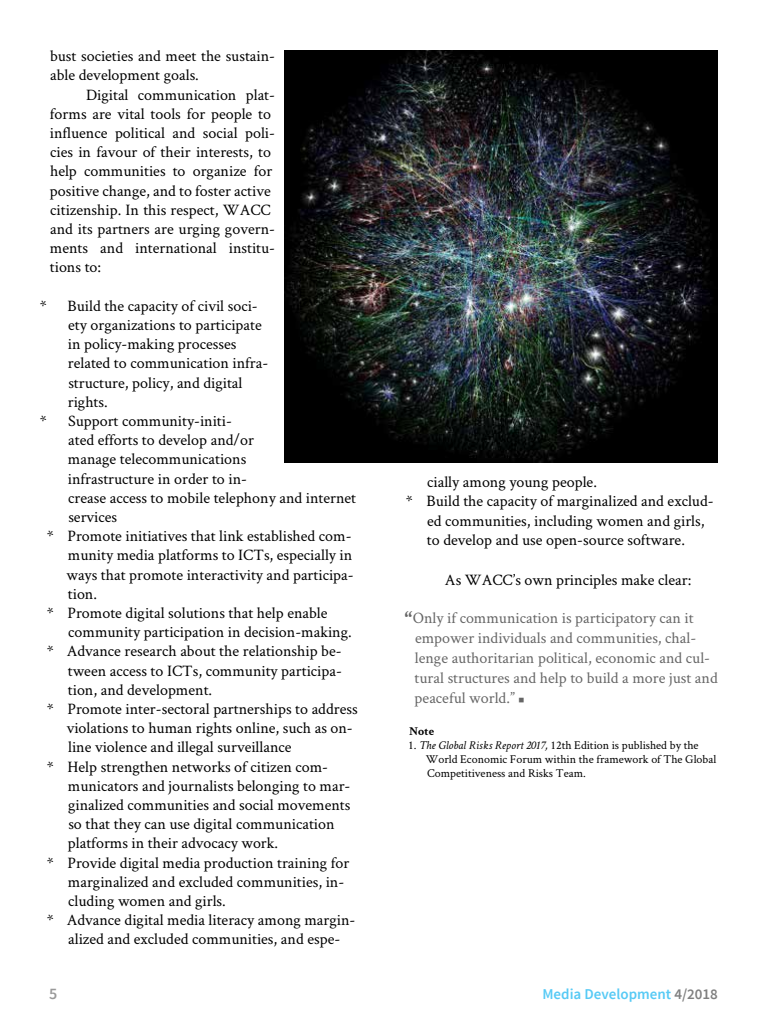
<style>
.page{position:relative;width:768px;height:1024px;background:#fff}
.page>*{position:absolute;margin:0;border:0;box-sizing:border-box;transform-origin:0 0}
.t1{font:16px/19.2px "Crimson Text";color:#000}
.Quotations{font:16px/20px "Crimson Text";color:#666}
.t2{font:600 16px "Source Sans Pro";color:#999}
.t3{font:600 15px "Source Sans Pro";color:#57caf5}
.Footnotes{font:12px/14px "Crimson Text";color:#000}
.Footnotes-2{font:700 12px "Crimson Text";color:#000}
.s1{font-family:"Crimson";font-weight:700;font-size:26px}
.s2{font-style:italic}
.s3{color:#808080}
</style>
<div class="page">
<img style="left:285px;top:50px;width:433px;height:412px">
<p class="t1" style="left:50px;top:46px;width:226px">bust societies and meet the sustain&shy;able development goals.</p>
<p class="t1" style="left:50px;top:84px;width:227px;text-indent:36px">Digital communication plat&shy;forms are vital tools for people to influence political and social poli&shy;cies in favour of their interests, to help communities to organize for positive change, and to foster active citizenship. In this respect, WACC and its partners are urging govern&shy;ments and international institu&shy;tions to:</p>
<p class="t1" style="left:68px;top:296px;width:202px;text-indent:-28px">* Build the capacity of civil soci&shy;ety organizations to participate in policy-making processes related to communication infra&shy;structure, policy, and digital rights.</p>
<p class="t1" style="left:68px;top:411px;width:290px;text-indent:-28px">* Support community-initi-<br>ated efforts to develop and/or<br>manage telecommunications<br>infrastructure in order to in-<br>crease access to mobile telephony and internet services</p>
<p class="t1" style="left:67px;top:526px;width:289px;text-indent:-20px">* Promote initiatives that link established com&shy;munity media platforms to ICTs, especially in ways that promote interactivity and participa&shy;tion.</p>
<p class="t1" style="left:68px;top:603px;width:285px;text-indent:-21px">* Promote digital solutions that help enable community participation in decision-making.</p>
<p class="t1" style="left:68px;top:641px;width:275px;text-align:justify;text-indent:-21px">* Advance research about the relationship be&shy;tween access to ICTs, community participa&shy;tion, and development.</p>
<p class="t1" style="left:67px;top:699px;width:292px;text-indent:-20px">* Promote inter-sectoral partnerships to address violations to human rights online, such as on&shy;line violence and illegal surveillance</p>
<p class="t1" style="left:68px;top:756px;width:284px;text-indent:-21px">* Help strengthen networks of citizen com&shy;municators and journalists belonging to mar&shy;ginalized communities and social movements so that they can use digital communication platforms in their advocacy work.</p>
<p class="t1" style="left:68px;top:852px;width:283px;text-indent:-21px">* Provide digital media production training for marginalized and excluded communities, in&shy;cluding women and girls.</p>
<p class="t1" style="left:47px;top:910px;width:310px;text-align:center">* Advance digital media literacy among margin&shy;alized and excluded communities, and espe-</p>
<p class="t1" style="left:427px;top:472px;width:171px">cially among young people.</p>
<p class="t1" style="left:427px;top:491px;width:288px;text-indent:-21px">* Build the capacity of marginalized and exclud&shy;ed communities, including women and girls, to develop and use open-source software.</p>
<p class="t1" style="left:445px;top:570px;width:248px">As WACC’s own principles make clear:</p>
<p class="Quotations" style="left:415px;top:607px;width:305px;text-indent:-10px"><span class="s1">“</span>Only if communication is participatory can it empower individuals and communities, chal&shy;lenge authoritarian political, economic and cul&shy;tural structures and help to build a more just and peaceful world.” ■</p>
<p class="Footnotes-2" style="left:409px;top:724px;width:27px">Note</p>
<p class="Footnotes" style="left:426px;top:738px;width:292px;text-indent:-18px">1. <span class="s2">The Global Risks Report 2017,</span> 12th Edition is published by the<br>World Economic Forum within the framework of The Global<br>Competitiveness and Risks Team.</p>
<p class="t2" style="left:49px;top:984px;width:10px">5</p>
<p class="t3" style="left:542px;top:985px;width:177px">Media Development <span class="s3">4/2018</span></p>
</div>
